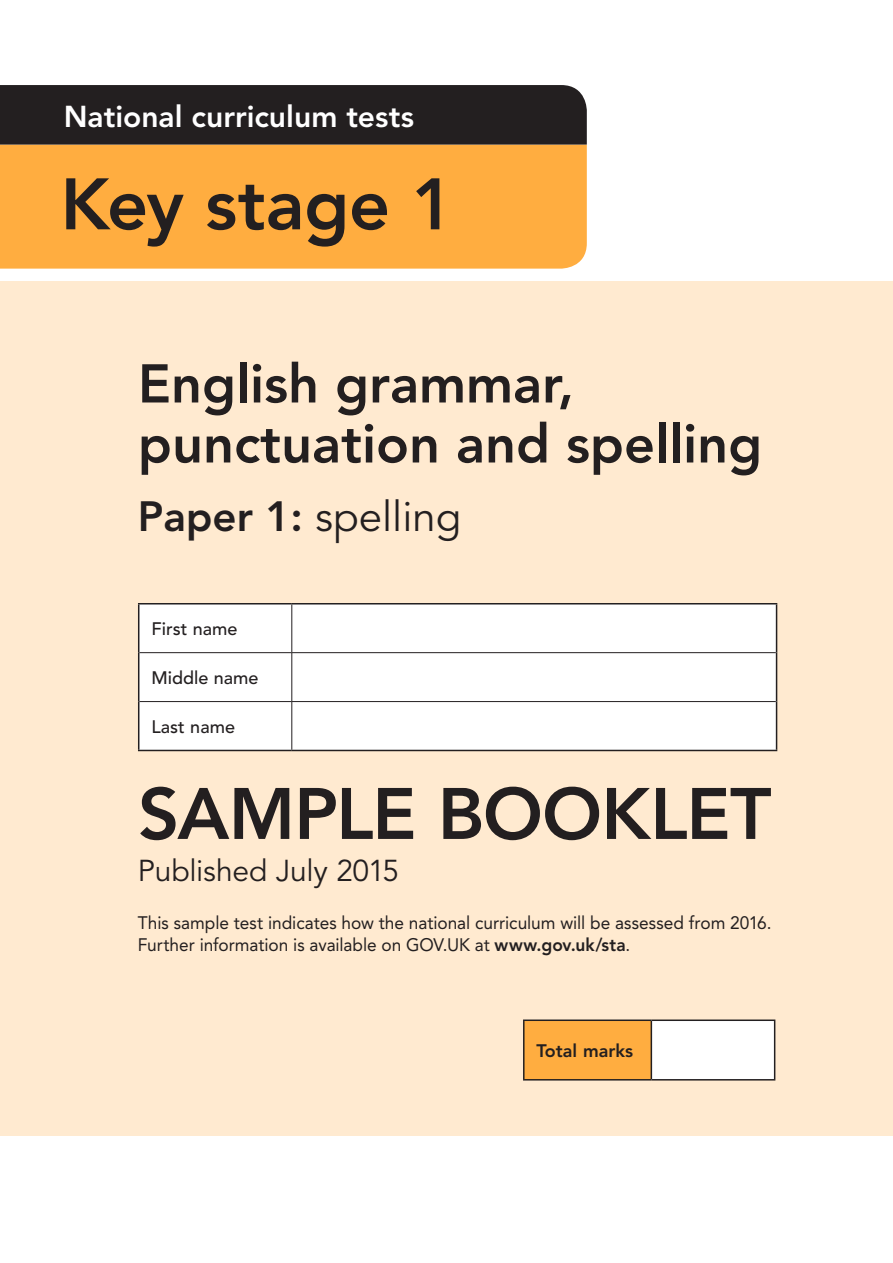
<style>
.page{position:relative;width:893px;height:1263px;background:#fff}
.page>*{position:absolute;margin:0;border:0;box-sizing:border-box;transform-origin:0 0}
.t1{font:800 72px "Avenir LT Std";letter-spacing:-.01em;color:#231f20}
.t2{font:800 54px/60px "Avenir LT Std";color:#231f20}
.t3{font:42px "Avenir LT Std";color:#231f20}
.t4{font:800 30px "Avenir LT Std";color:#fff}
.t5{font:30px "Avenir LT Std";letter-spacing:-.01em;color:#231f20}
.t6{font:18px/22.5px "Avenir LT Std";color:#231f20;scale:.96 1}
.t7{font:500 18px "Avenir LT Std";color:#231f20}
.t8{font:800 18px "Avenir LT Std";color:#231f20}
.s1{font-weight:800}
</style>
<div class="page">
<div style="left:0;top:281px;width:893px;height:854px;background:#ffead0"></div>
<div style="left:139px;top:604px;width:637px;height:146px;background:#fff"></div>
<hr style="left:292px;top:604px;width:1px;height:48px;background:#231f20">
<hr style="left:139px;top:652px;width:153px;height:1px;background:#231f20">
<hr style="left:292px;top:652px;width:484px;height:1px;background:#231f20">
<hr style="left:292px;top:653px;width:1px;height:48px;background:#231f20">
<hr style="left:139px;top:701px;width:153px;height:1px;background:#231f20">
<hr style="left:292px;top:702px;width:1px;height:48px;background:#231f20">
<hr style="left:292px;top:701px;width:484px;height:1px;background:#231f20">
<hr style="left:138px;top:603px;width:154px;height:1px;background:#231f20">
<hr style="left:138px;top:604px;width:1px;height:49px;background:#231f20">
<hr style="left:292px;top:603px;width:485px;height:1px;background:#231f20">
<hr style="left:776px;top:604px;width:1px;height:49px;background:#231f20">
<hr style="left:138px;top:653px;width:1px;height:48px;background:#231f20">
<hr style="left:776px;top:653px;width:1px;height:48px;background:#231f20">
<hr style="left:138px;top:701px;width:1px;height:49px;background:#231f20">
<hr style="left:776px;top:701px;width:1px;height:49px;background:#231f20">
<hr style="left:138px;top:750px;width:154px;height:1px;background:#231f20">
<hr style="left:292px;top:750px;width:485px;height:1px;background:#231f20">
<div style="left:0;top:145px;width:587px;height:124px;background:#ffad40"></div>
<div style="left:0;top:85px;width:587px;height:60px;background:#231f20"></div>
<div style="left:524px;top:1020px;width:127px;height:60px;background:#ffad40"></div>
<div style="left:651px;top:1020px;width:124px;height:60px;background:#fff"></div>
<hr style="left:651px;top:1019px;width:124px;height:2px;background:#231f20">
<hr style="left:774px;top:1021px;width:1px;height:58px;background:#231f20">
<hr style="left:651px;top:1079px;width:124px;height:1px;background:#231f20">
<hr style="left:523px;top:1019px;width:128px;height:2px;background:#231f20">
<hr style="left:523px;top:1021px;width:1px;height:58px;background:#231f20">
<hr style="left:651px;top:1021px;width:1px;height:58px;background:#231f20">
<hr style="left:523px;top:1079px;width:128px;height:1px;background:#231f20">
<h3 class="t4" style="left:64px;top:99px;width:352px">National curriculum tests</h3>
<h1 class="t1" style="left:61px;top:162px;width:395px">Key stage 1</h1>
<h2 class="t2" style="left:138px;top:354px;width:626px">English grammar, punctuation and spelling</h2>
<h3 class="t3" style="left:138px;top:492px;width:325px"><span class="s1">Paper 1:</span> spelling</h3>
<p class="t7" style="left:151px;top:618px;width:88px">First name</p>
<p class="t7" style="left:151px;top:667px;width:109px">Middle name</p>
<p class="t7" style="left:151px;top:716px;width:85px">Last name</p>
<h1 class="t1" style="left:138px;top:771px;width:635px">SAMPLE BOOKLET</h1>
<h3 class="t5" style="left:138px;top:853px;width:263px">Published July 2015</h3>
<p class="t6" style="left:138px;top:911px;width:661px">This sample test indicates how the national curriculum will be assessed from 2016.<br>Further information is available on GOV.UK at <span class="s1">www.gov.uk/sta</span>.</p>
<p class="t8" style="left:536px;top:1040px;width:98px">Total marks</p>
</div>
